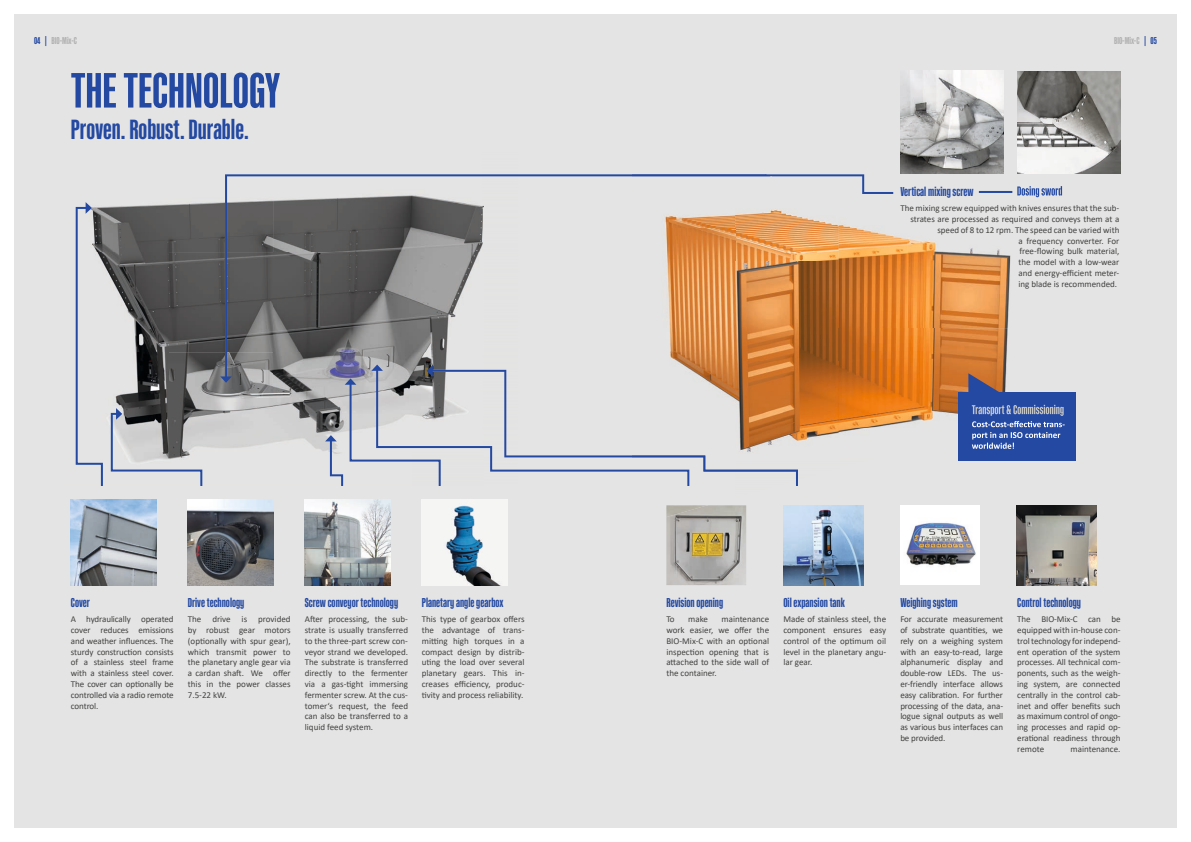
<style>
.page{position:relative;width:1191px;height:842px;background:#fff}
.page>*{position:absolute;margin:0;border:0;box-sizing:border-box;transform-origin:0 0}
.t1{font:700 50px "Kaneda Gothic";color:#2449a2}
.t2{font:700 28px "Kaneda Gothic";color:#2449a2}
.t3{font:700 13px "Kaneda Gothic";color:#2449a2}
.t4{font:700 10px "Kaneda Gothic";color:#b1b1b1}
.t5{font:9px/10.8px "Calibri";color:#424241;text-align:justify}
.s1{color:#2449a2}
</style>
<div class="page">
<div style="left:14px;top:14px;width:1162px;height:814px;background:#e4e4e4"></div>
<img style="left:104px;top:202px;width:221px;height:249px">
<img style="left:71px;top:500px;width:85px;height:85px">
<img style="left:188px;top:500px;width:85px;height:85px">
<img style="left:305px;top:500px;width:85px;height:86px">
<div style="left:900px;top:505px;width:80px;height:80px;background:#fff"></div>
<img style="left:906px;top:522px;width:70px;height:44px">
<svg style="left:1017px;top:71px;width:103px;height:103px"></svg>
<svg style="left:225px;top:174px;width:668px;height:204px"></svg>
<svg style="left:220px;top:376px;width:12px;height:7px"></svg>
<hr style="left:979px;top:191px;width:33px;height:2px;background:#2449a2">
<img style="left:783px;top:505px;width:80px;height:80px">
<img style="left:422px;top:500px;width:85px;height:85px">
<img style="left:666px;top:505px;width:80px;height:80px">
<svg style="left:110px;top:408px;width:93px;height:78px"></svg>
<svg style="left:75px;top:202px;width:29px;height:284px"></svg>
<img style="left:632px;top:176px;width:103px;height:351px">
<img style="left:735px;top:174px;width:103px;height:278px">
<img style="left:838px;top:202px;width:69px;height:126px">
<img style="left:907px;top:238px;width:104px;height:90px">
<img style="left:838px;top:328px;width:104px;height:105px">
<img style="left:942px;top:328px;width:66px;height:86px">
<img style="left:632px;top:174px;width:139px;height:2px">
<img style="left:666px;top:505px;width:41px;height:12px">
<img style="left:690px;top:455px;width:108px;height:25px">
<div style="left:958px;top:392px;width:117px;height:69px;background:#2449a2"></div>
<svg style="left:325px;top:365px;width:365px;height:123px"></svg>
<svg style="left:1017px;top:186px;width:45px;height:11px"></svg>
<svg style="left:968px;top:373px;width:96px;height:76px"></svg>
<img style="left:900px;top:71px;width:103px;height:103px">
<img style="left:1016px;top:505px;width:80px;height:80px">
<p class="t4" style="left:34px;top:35px;width:45px"><span class="s1">04 |</span> BIO-Mix-C</p>
<p class="t4" style="left:1114px;top:35px;width:44px">BIO-Mix-C <span class="s1">| 05</span></p>
<h1 class="t1" style="left:71px;top:62px;width:211px">THE TECHNOLOGY</h1>
<h2 class="t2" style="left:71px;top:114px;width:179px">Proven. Robust. Durable.</h2>
<h3 class="t3" style="left:71px;top:595px;width:20px">Cover</h3>
<p class="t5" style="left:71px;top:614px;width:104px">A hydraulically operated cover reduces emissions and weather influences. The sturdy construction consists of a stainless steel frame with a stainless steel cover.<br>The cover can optionally be controlled via a radio remote control.</p>
<h3 class="t3" style="left:188px;top:595px;width:58px">Drive technology</h3>
<p class="t5" style="left:188px;top:614px;width:104px">The drive is provided by robust gear motors (optionally with spur gear), which transmit power to the planetary angle gear via a cardan shaft. We offer this in the power classes 7.5-22 kW.</p>
<h3 class="t3" style="left:305px;top:595px;width:95px">Screw conveyor technology</h3>
<p class="t5" style="left:305px;top:614px;width:105px">After processing, the sub&shy;strate is usually transferred to the three-part screw con&shy;veyor strand we developed.<br>The substrate is transferred directly to the fermenter via a gas-tight immersing fermenter screw. At the cus&shy;tomer‘s request, the feed can also be transferred to a liquid feed system.</p>
<h3 class="t3" style="left:422px;top:595px;width:83px">Planetary angle gearbox</h3>
<p class="t5" style="left:422px;top:614px;width:104px">This type of gearbox offers the advantage of trans&shy;mitting high torques in a compact design by distrib&shy;uting the load over several planetary gears. This in&shy;creases efficiency, produc&shy;tivity and process reliability.</p>
<h3 class="t3" style="left:900px;top:184px;width:75px">Vertical mixing screw</h3>
<p class="t5" style="left:900px;top:202px;width:221px;text-align:right">The mixing screw equipped with knives ensures that the sub&shy;strates are processed as required and conveys them at a speed of 8 to 12 rpm. The speed can be varied with<br>a frequency converter. For<br>free-flowing bulk material,<br>the model with a low-wear<br>and energy-efficient meter-<br>ing blade is recommended.</p>
<h3 class="t3" style="left:666px;top:595px;width:58px">Revision opening</h3>
<p class="t5" style="left:666px;top:614px;width:10px">To</p>
<p class="t5" style="left:688px;top:614px;width:21px">make</p>
<p class="t5" style="left:666px;top:614px;width:104px;text-indent:55px">maintenance work easier, we offer the BIO-Mix-C with an optional inspection opening that is attached to the side wall of the container.</p>
<h3 class="t3" style="left:783px;top:595px;width:63px">Oil expansion tank</h3>
<p class="t5" style="left:783px;top:614px;width:104px">Made of stainless steel, the component ensures easy control of the optimum oil level in the planetary angu&shy;lar gear.</p>
<h3 class="t3" style="left:900px;top:595px;width:59px">Weighing system</h3>
<p class="t5" style="left:900px;top:614px;width:104px">For accurate measurement of substrate quantities, we rely on a weighing system with an easy-to-read, large alphanumeric display and double-row LEDs. The us&shy;er-friendly interface allows easy calibration. For further processing of the data, ana&shy;logue signal outputs as well as various bus interfaces can be provided.</p>
<h3 class="t3" style="left:1017px;top:595px;width:65px">Control technology</h3>
<p class="t5" style="left:1017px;top:614px;width:105px">The BIO-Mix-C can be equipped with in-house con&shy;trol technology for independ&shy;ent operation of the system processes. All technical com&shy;ponents, such as the weigh&shy;ing system, are connected centrally in the control cab&shy;inet and offer benefits such as maximum control of ongo&shy;ing processes and rapid op&shy;erational readiness through remote</p>
<p class="t5" style="left:1070px;top:743px;width:51px">maintenance.</p>
</div>
